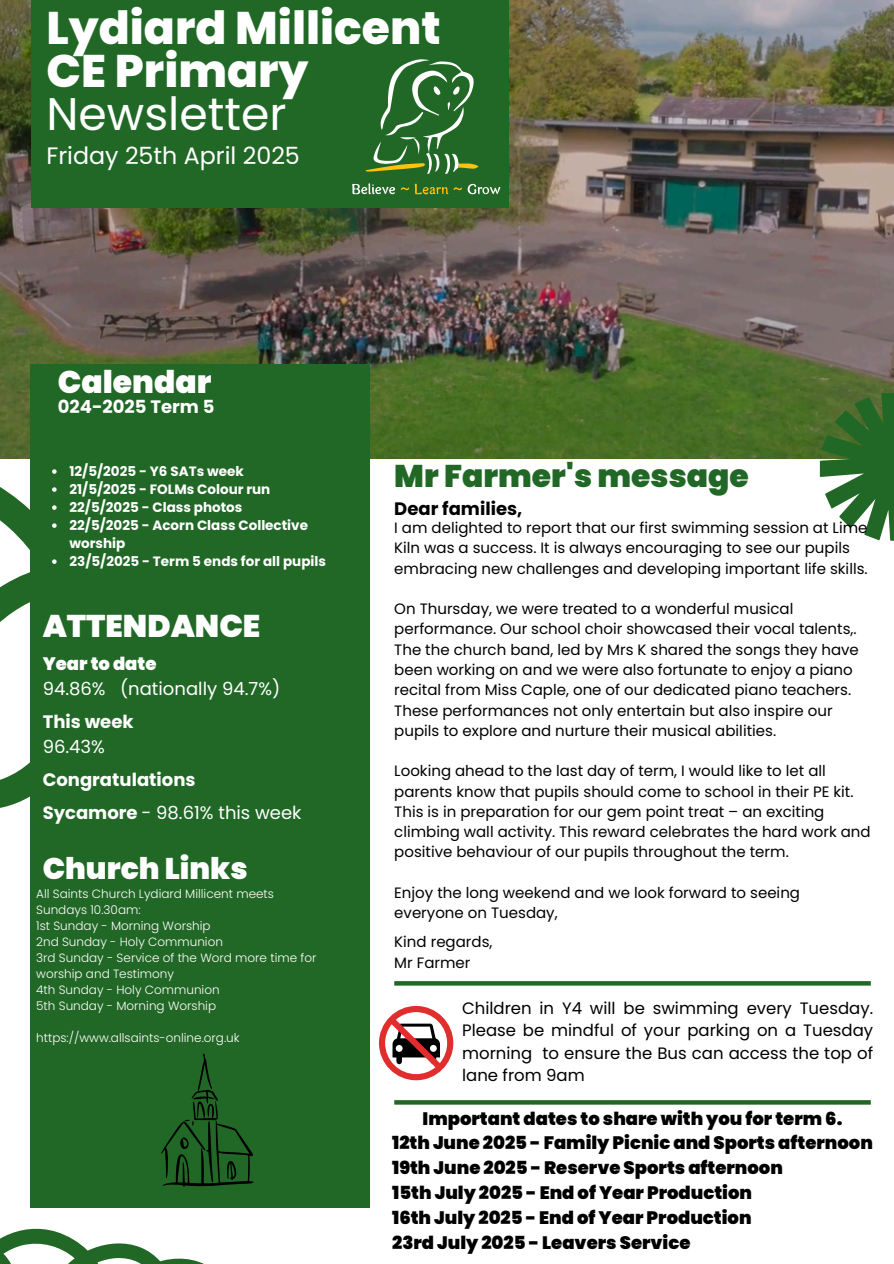
<style>
.page{position:relative;width:894px;height:1264px;background:#fff}
.page>*{position:absolute;margin:0;border:0;box-sizing:border-box;transform-origin:0 0}
.t1{font:800 45.6px/42.8px "Poppins";color:#fff}
.t2{font:900 31.35px "Poppins";color:#fff}
.t3{font:900 31.35px "Poppins";color:#216826}
.t4{font:900 29.85px "Poppins";color:#fff}
.t5{font:23.7px "Poppins";color:#fff}
.t6{font:900 18px/24.8px "Poppins";color:#000}
.t7{font:18px "Poppins";color:#fff}
.t8{font:700 18px "Poppins";color:#fff}
.t9{font:700 18px "Poppins";color:#000}
.t10{font:900 18px "Poppins";color:#fff}
.t11{font:16.5px/22.5px "Poppins";color:#000;text-align:justify}
.t12{font:15px/20.2px "Poppins";color:#000}
.t13{font:700 13.5px/18px "Poppins";color:#fff}
.t14{font:300 12px/16px "Poppins";color:#fff}
.s1{font-weight:400}
.s2{font-weight:700}
</style>
<div class="page">
<svg style="left:0;top:458px;width:31px;height:352px"></svg>
<img style="left:0;top:0;width:893px;height:458px">
<svg style="left:819px;top:393px;width:74px;height:147px"></svg>
<div style="left:31px;top:364px;width:338px;height:843px;background:#216826"></div>
<div style="left:31px;top:0;width:477px;height:208px;background:#216826"></div>
<svg style="left:0;top:1228px;width:202px;height:35px"></svg>
<svg style="left:365px;top:59px;width:113px;height:115px"></svg>
<svg style="left:352px;top:183px;width:148px;height:11px"></svg>
<svg style="left:394px;top:1100px;width:476px;height:4px;background:#296d2d"></svg>
<svg style="left:379px;top:1006px;width:74px;height:74px"></svg>
<svg style="left:394px;top:981px;width:476px;height:4px;background:#276c2c"></svg>
<svg style="left:161px;top:1053px;width:92px;height:134px"></svg>
<svg style="left:52px;top:469px;width:5px;height:5px"></svg>
<svg style="left:52px;top:487px;width:5px;height:5px"></svg>
<svg style="left:52px;top:505px;width:5px;height:5px"></svg>
<svg style="left:52px;top:523px;width:5px;height:5px"></svg>
<svg style="left:52px;top:559px;width:5px;height:5px"></svg>
<h6 class="t1" style="left:46px;top:7px;width:395px">Lydiard Millicent<br>CE Primary<br><span class="s1">Newsletter</span></h6>
<h5 class="t5" style="left:46px;top:139px;width:255px">Friday 25th April 2025</h5>
<p class="t2" style="left:58px;top:360px;width:155px">Calendar</p>
<h3 class="t8" style="left:58px;top:394px;width:158px">024-2025 Term 5</h3>
<p class="t13" style="left:69px;top:462px;width:176px">12/5/2025 - Y6 SATs week</p>
<p class="t13" style="left:69px;top:480px;width:202px">21/5/2025 - FOLMs Colour run</p>
<p class="t13" style="left:69px;top:498px;width:174px">22/5/2025 - Class photos</p>
<p class="t13" style="left:69px;top:516px;width:240px">22/5/2025 - Acorn Class Collective worship</p>
<p class="t13" style="left:69px;top:552px;width:258px">23/5/2025 - Term 5 ends for all pupils</p>
<p class="t2" style="left:43px;top:603px;width:219px">ATTENDANCE</p>
<h1 class="t10" style="left:43px;top:651px;width:115px">Year to date</h1>
<p class="t7" style="left:43px;top:676px;width:239px">94.86% (nationally 94.7%)</p>
<h4 class="t8" style="left:43px;top:709px;width:92px">This week</h4>
<p class="t7" style="left:43px;top:734px;width:64px">96.43%</p>
<h3 class="t8" style="left:43px;top:767px;width:154px">Congratulations</h3>
<p class="t7" style="left:43px;top:800px;width:260px"><span class="s2">Sycamore</span> - 98.61% this week</p>
<p class="t4" style="left:43px;top:848px;width:206px">Church Links</p>
<p class="t14" style="left:36px;top:885px;width:239px">All Saints Church Lydiard Millicent meets</p>
<p class="t14" style="left:36px;top:901px;width:106px">Sundays 10.30am:</p>
<p class="t14" style="left:36px;top:917px;width:176px">1st Sunday - Morning Worship</p>
<p class="t14" style="left:36px;top:933px;width:188px">2nd Sunday - Holy Communion</p>
<p class="t14" style="left:36px;top:949px;width:282px">3rd Sunday - Service of the Word more time for worship and Testimony</p>
<p class="t14" style="left:36px;top:981px;width:185px">4th Sunday - Holy Communion</p>
<p class="t14" style="left:36px;top:997px;width:181px">5th Sunday - Morning Worship</p>
<p class="t14" style="left:36px;top:1029px;width:205px">https://www.allsaints-online.org.uk</p>
<p class="t3" style="left:394px;top:454px;width:356px">Mr Farmer's message</p>
<h6 class="t9" style="left:394px;top:496px;width:129px">Dear families,</h6>
<h2 class="t12" style="left:394px;top:518px;width:475px">I am delighted to report that our first swimming session at Lime<br>Kiln was a success. It is always encouraging to see our pupils embracing new challenges and developing important life skills.</h2>
<h5 class="t12" style="left:394px;top:599px;width:466px">On Thursday, we were treated to a wonderful musical performance. Our school choir showcased their vocal talents,.<br>The the church band, led by Mrs K shared the songs they have been working on and we were also fortunate to enjoy a piano recital from Miss Caple, one of our dedicated piano teachers.<br>These performances not only entertain but also inspire our pupils to explore and nurture their musical abilities.</h5>
<h6 class="t12" style="left:394px;top:761px;width:478px">Looking ahead to the last day of term, I would like to let all parents know that pupils should come to school in their PE kit.<br>This is in preparation for our gem point treat – an exciting climbing wall activity. This reward celebrates the hard work and positive behaviour of our pupils throughout the term.</h6>
<h5 class="t12" style="left:394px;top:882px;width:407px">Enjoy the long weekend and we look forward to seeing everyone on Tuesday,</h5>
<h3 class="t12" style="left:394px;top:932px;width:100px">Kind regards,</h3>
<p class="t12" style="left:394px;top:952px;width:78px">Mr Farmer</p>
<p class="t11" style="left:462px;top:996px;width:412px">Children in Y4 will be swimming every Tuesday.<br>Please be mindful of your parking on a Tuesday morning to ensure the Bus can access the top of lane from 9am</p>
<h5 class="t6" style="left:392px;top:1105px;width:482px;text-indent:30px">Important dates to share with you for term 6.<br>12th June 2025 - Family Picnic and Sports afternoon 19th June 2025 - Reserve Sports afternoon<br>15th July 2025 - End of Year Production<br>16th July 2025 - End of Year Production<br>23rd July 2025 - Leavers Service</h5>
</div>
